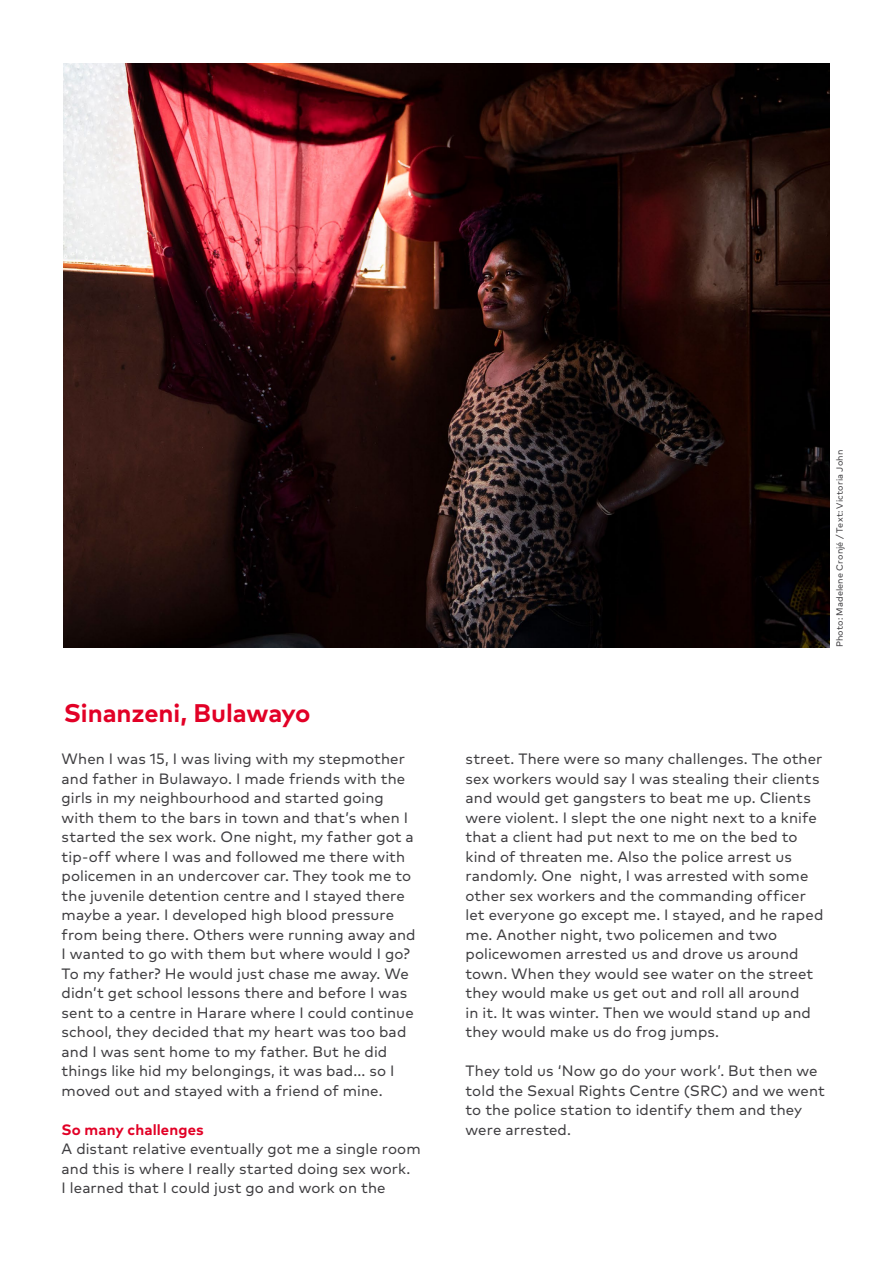
<style>
.page{position:relative;width:893px;height:1263px;background:#fff}
.page>*{position:absolute;margin:0;border:0;box-sizing:border-box;transform-origin:0 0}
.t1{font:700 25.5px "FF Mark Pro AF";letter-spacing:-.005em;color:#e20026}
.t2{font:15px/19.5px "FF Mark Pro AF";letter-spacing:.005em;color:#3e3d40}
.t3{font:700 15px "FF Mark Pro AF";letter-spacing:.01em;color:#e20026}
.t4{font:9px "FF Mark Pro AF";letter-spacing:.015em;color:#3e3d40}
</style>
<div class="page">
<img style="left:64px;top:64px;width:765px;height:583px">
<h1 class="t1" style="left:64px;top:693px;width:248px">Sinanzeni, Bulawayo</h1>
<p class="t2" style="left:62px;top:748px;width:355px">When I was 15, I was living with my stepmother and father in Bulawayo. I made friends with the girls in my neighbourhood and started going with them to the bars in town and that’s when I started the sex work. One night, my father got a tip-off where I was and followed me there with policemen in an undercover car. They took me to the juvenile detention centre and I stayed there maybe a year. I developed high blood pressure from being there. Others were running away and I wanted to go with them but where would I go?<br>To my father? He would just chase me away. We didn’t get school lessons there and before I was sent to a centre in Harare where I could continue school, they decided that my heart was too bad and I was sent home to my father. But he did things like hid my belongings, it was bad... so I moved out and stayed with a friend of mine.</p>
<p class="t3" style="left:62px;top:1118px;width:144px">So many challenges</p>
<p class="t2" style="left:62px;top:1138px;width:361px">A distant relative eventually got me a single room and this is where I really started doing sex work.<br>I learned that I could just go and work on the</p>
<p class="t4" style="left:833px;top:647px;width:199px;rotate:-90deg">Photo: Madelene Cronjé / Text: Victoria John</p>
<p class="t2" style="left:466px;top:748px;width:359px">street. There were so many challenges. The other sex workers would say I was stealing their clients and would get gangsters to beat me up. Clients were violent. I slept the one night next to a knife that a client had put next to me on the bed to kind of threaten me. Also the police arrest us randomly. One night, I was arrested with some other sex workers and the commanding officer let everyone go except me. I stayed, and he raped me. Another night, two policemen and two policewomen arrested us and drove us around town. When they would see water on the street they would make us get out and roll all around<br>in it. It was winter. Then we would stand up and they would make us do frog jumps.</p>
<p class="t2" style="left:466px;top:1060px;width:361px">They told us ‘Now go do your work’. But then we told the Sexual Rights Centre (SRC) and we went to the police station to identify them and they were arrested.</p>
</div>
